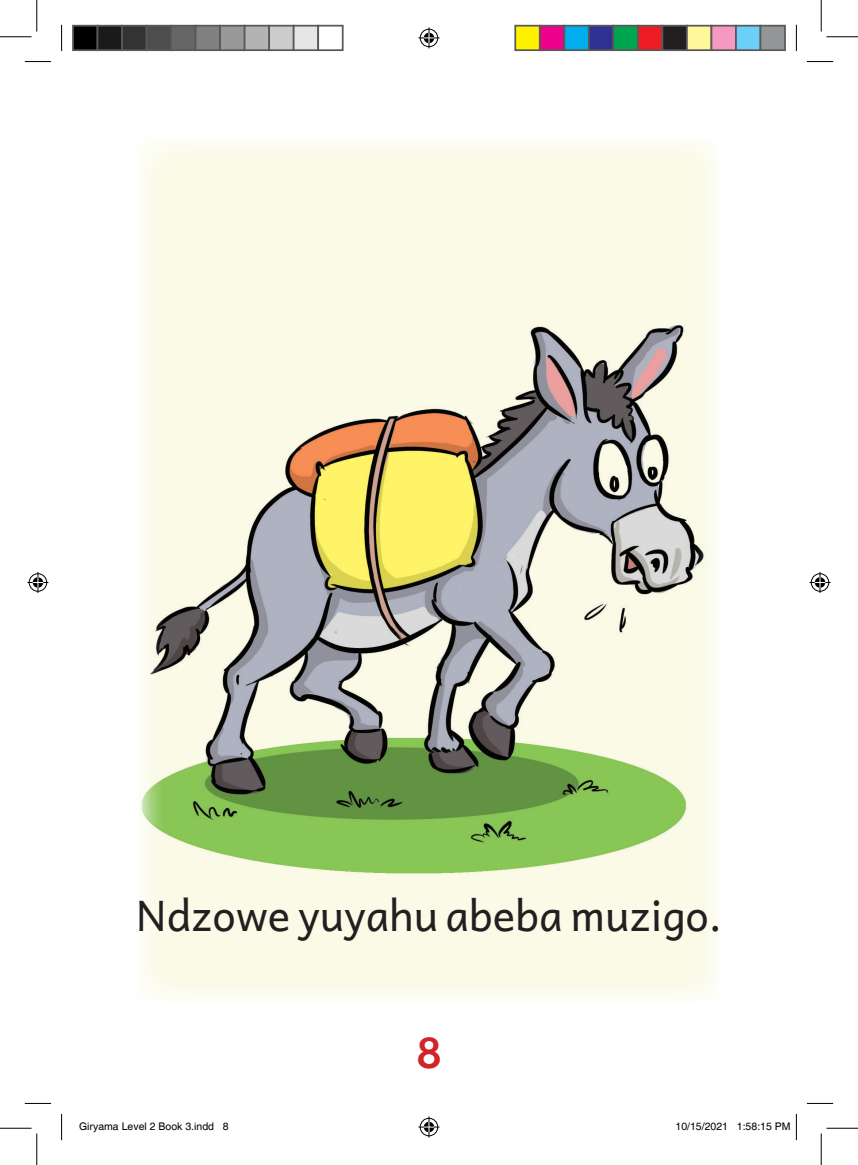
<style>
.page{position:relative;width:858px;height:1165px;background:#fff}
.page>*{position:absolute;margin:0;border:0;box-sizing:border-box;transform-origin:0 0}
.Body_Text{font:42px "Andika New Basic";color:#231f20}
.t1{font:700 42px "Andika New Basic";color:#d1232a}
.t2{font:10.5px "Helvetica";color:#000}
</style>
<div class="page">
<img style="left:141px;top:143px;width:575px;height:855px">
<svg style="left:25px;top:61px;width:26px;height:1px"></svg>
<svg style="left:806px;top:61px;width:26px;height:1px"></svg>
<svg style="left:25px;top:1103px;width:26px;height:1px"></svg>
<svg style="left:806px;top:1103px;width:26px;height:1px"></svg>
<svg style="left:61px;top:25px;width:1px;height:26px"></svg>
<svg style="left:61px;top:1114px;width:1px;height:26px"></svg>
<svg style="left:795px;top:25px;width:1px;height:26px"></svg>
<hr style="left:0;top:36px;width:32px;height:1px;background:#000">
<hr style="left:826px;top:36px;width:31px;height:1px;background:#000">
<hr style="left:0;top:1128px;width:32px;height:1px;background:#000">
<hr style="left:826px;top:1128px;width:31px;height:1px;background:#000">
<hr style="left:36px;top:0;width:1px;height:32px;background:#000">
<hr style="left:36px;top:1133px;width:1px;height:32px;background:#000">
<hr style="left:820px;top:0;width:1px;height:32px;background:#000">
<hr style="left:820px;top:1133px;width:1px;height:32px;background:#000">
<svg style="left:418px;top:27px;width:21px;height:21px"></svg>
<svg style="left:418px;top:1116px;width:21px;height:21px"></svg>
<svg style="left:27px;top:572px;width:21px;height:21px"></svg>
<svg style="left:809px;top:572px;width:21px;height:21px"></svg>
<div style="left:73px;top:26px;width:24px;height:24px;background:#000"></div>
<div style="left:72px;top:25px;width:26px;height:26px;border:2px solid #595959"></div>
<div style="left:97px;top:26px;width:25px;height:24px;background:#1a1a1a"></div>
<div style="left:97px;top:25px;width:26px;height:26px;border:2px solid #595959"></div>
<div style="left:122px;top:26px;width:24px;height:24px;background:#333"></div>
<div style="left:121px;top:25px;width:26px;height:26px;border:2px solid #595959"></div>
<div style="left:146px;top:26px;width:25px;height:24px;background:#4d4d4d"></div>
<div style="left:146px;top:25px;width:26px;height:26px;border:2px solid #595959"></div>
<div style="left:171px;top:26px;width:24px;height:24px;background:#666"></div>
<div style="left:170px;top:25px;width:26px;height:26px;border:2px solid #595959"></div>
<div style="left:195px;top:26px;width:25px;height:24px;background:#808080"></div>
<div style="left:195px;top:25px;width:26px;height:26px;border:2px solid #595959"></div>
<div style="left:220px;top:26px;width:24px;height:24px;background:#999"></div>
<div style="left:219px;top:25px;width:26px;height:26px;border:2px solid #595959"></div>
<div style="left:244px;top:26px;width:25px;height:24px;background:#b3b3b3"></div>
<div style="left:244px;top:25px;width:26px;height:26px;border:2px solid #595959"></div>
<div style="left:269px;top:26px;width:24px;height:24px;background:#ccc"></div>
<div style="left:268px;top:25px;width:26px;height:26px;border:2px solid #595959"></div>
<div style="left:293px;top:26px;width:25px;height:24px;background:#e6e6e6"></div>
<div style="left:293px;top:25px;width:26px;height:26px;border:2px solid #595959"></div>
<div style="left:317px;top:25px;width:26px;height:26px;border:2px solid #595959"></div>
<div style="left:515px;top:26px;width:24px;height:24px;background:#fff101"></div>
<div style="left:514px;top:25px;width:26px;height:26px;border:2px solid #595959"></div>
<div style="left:539px;top:26px;width:25px;height:24px;background:#ed028c"></div>
<div style="left:538px;top:25px;width:27px;height:26px;border:2px solid #595959"></div>
<div style="left:564px;top:26px;width:24px;height:24px;background:#00aeef"></div>
<div style="left:563px;top:25px;width:26px;height:26px;border:2px solid #595959"></div>
<div style="left:588px;top:26px;width:25px;height:24px;background:#2e3092"></div>
<div style="left:587px;top:25px;width:27px;height:26px;border:2px solid #595959"></div>
<div style="left:613px;top:26px;width:24px;height:24px;background:#00a54f"></div>
<div style="left:612px;top:25px;width:26px;height:26px;border:2px solid #595959"></div>
<div style="left:637px;top:26px;width:25px;height:24px;background:#ee1d23"></div>
<div style="left:636px;top:25px;width:27px;height:26px;border:2px solid #595959"></div>
<div style="left:662px;top:26px;width:24px;height:24px;background:#231f20"></div>
<div style="left:661px;top:25px;width:26px;height:26px;border:2px solid #595959"></div>
<div style="left:686px;top:26px;width:25px;height:24px;background:#fff79a"></div>
<div style="left:685px;top:25px;width:27px;height:26px;border:2px solid #595959"></div>
<div style="left:711px;top:26px;width:24px;height:24px;background:#f499c2"></div>
<div style="left:710px;top:25px;width:26px;height:26px;border:2px solid #595959"></div>
<div style="left:735px;top:26px;width:25px;height:24px;background:#6bcff6"></div>
<div style="left:734px;top:25px;width:27px;height:26px;border:2px solid #595959"></div>
<div style="left:760px;top:26px;width:24px;height:24px;background:#939598"></div>
<div style="left:759px;top:25px;width:26px;height:26px;border:2px solid #595959"></div>
<svg style="left:795px;top:1114px;width:1px;height:26px"></svg>
<p class="Body_Text" style="left:136px;top:878px;width:587px">Ndzowe yuyahu abeba muzigo.</p>
<h1 class="t1" style="left:416px;top:1014px;width:26px">8</h1>
<p class="t2" style="left:79px;top:1120px;width:151px">Giryama Level 2 Book 3.indd 8</p>
<p class="t2" style="left:675px;top:1120px;width:116px">10/15/2021 1:58:15 PM</p>
</div>
